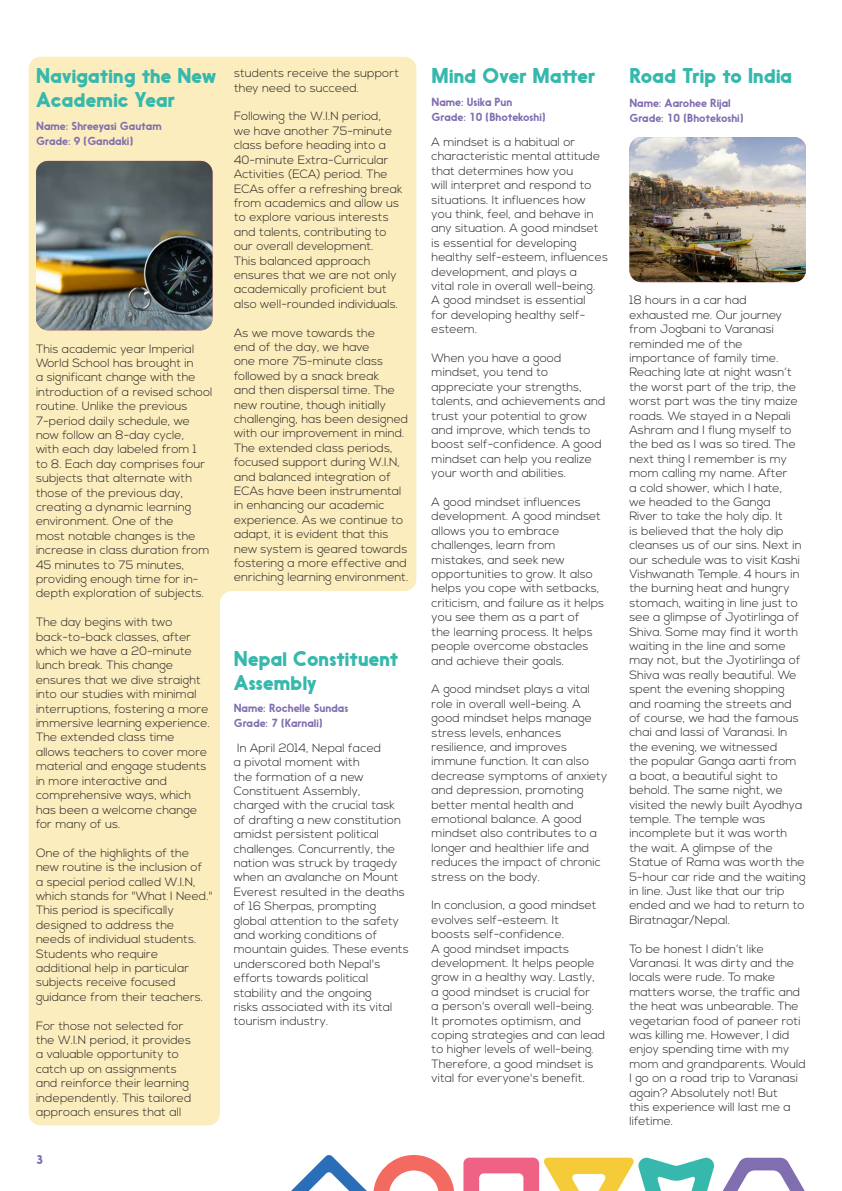
<style>
.page{position:relative;width:842px;height:1191px;background:#fff}
.page>*{position:absolute;margin:0;border:0;box-sizing:border-box;transform-origin:0 0}
.t1{font:20px/24px "Nanami Rounded Bld";color:#36b8ad}
.t2{font:300 12px/14.4px "Nexa";letter-spacing:.005em;color:#231f20}
.t3{font:12px "Nanami Rounded Bld";color:#806eb1}
.t4{font:11px/15px "Nanami Rounded Med";color:#806eb1}
</style>
<div class="page">
<svg style="left:723px;top:1157px;width:82px;height:34px"></svg>
<svg style="left:463px;top:1157px;width:251px;height:34px"></svg>
<svg style="left:291px;top:1155px;width:163px;height:36px"></svg>
<svg style="left:29px;top:57px;width:387px;height:1068px;fill:#fbedbd"></svg>
<img style="left:629px;top:137px;width:177px;height:145px">
<img style="left:36px;top:161px;width:177px;height:169px">
<h1 class="t1" style="left:432px;top:64px;width:165px">Mind Over Matter</h1>
<h1 class="t1" style="left:36px;top:64px;width:182px">Navigating the New<br>Academic Year</h1>
<h1 class="t1" style="left:629px;top:64px;width:164px">Road Trip to India</h1>
<p class="t2" style="left:234px;top:66px;width:167px">students receive the support they need to succeed.</p>
<p class="t2" style="left:234px;top:110px;width:170px">Following the W.I.N period,<br>we have another 75-minute class before heading into a<br>40-minute Extra-Curricular<br>Activities (ECA) period. The<br>ECAs offer a refreshing break from academics and allow us to explore various interests and talents, contributing to our overall development.<br>This balanced approach ensures that we are not only academically proficient but also well-rounded individuals.</p>
<p class="t2" style="left:234px;top:326px;width:176px">As we move towards the<br>end of the day, we have<br>one more 75-minute class followed by a snack break<br>and then dispersal time. The new routine, though initially challenging, has been designed with our improvement in mind.<br>The extended class periods, focused support during W.I.N, and balanced integration of<br>ECAs have been instrumental in enhancing our academic experience. As we continue to adapt, it is evident that this new system is geared towards fostering a more effective and enriching learning environment.</p>
<p class="t4" style="left:432px;top:95px;width:116px">Name: Usika Pun<br>Grade: 10 (Bhotekoshi)</p>
<p class="t4" style="left:629px;top:95px;width:116px">Name: Aarohee Rijal<br>Grade: 10 (Bhotekoshi)</p>
<p class="t4" style="left:36px;top:119px;width:127px">Name: Shreeyasi Gautam<br>Grade: 9 (Gandaki)</p>
<p class="t2" style="left:432px;top:135px;width:178px">A mindset is a habitual or characteristic mental attitude that determines how you<br>will interpret and respond to situations. It influences how you think, feel, and behave in any situation. A good mindset is essential for developing healthy self-esteem, influences development, and plays a<br>vital role in overall well-being.<br>A good mindset is essential<br>for developing healthy self&shy;esteem.</p>
<p class="t2" style="left:432px;top:351px;width:175px">When you have a good mindset, you tend to appreciate your strengths, talents, and achievements and trust your potential to grow and improve, which tends to boost self-confidence. A good mindset can help you realize your worth and abilities.</p>
<p class="t2" style="left:432px;top:495px;width:174px">A good mindset influences development. A good mindset allows you to embrace challenges, learn from mistakes, and seek new opportunities to grow. It also helps you cope with setbacks, criticism, and failure as it helps you see them as a part of<br>the learning process. It helps people overcome obstacles and achieve their goals.</p>
<p class="t2" style="left:432px;top:682px;width:177px">A good mindset plays a vital role in overall well-being. A good mindset helps manage stress levels, enhances resilience, and improves immune function. It can also decrease symptoms of anxiety and depression, promoting better mental health and emotional balance. A good mindset also contributes to a longer and healthier life and reduces the impact of chronic stress on the body.</p>
<p class="t2" style="left:432px;top:898px;width:175px">In conclusion, a good mindset evolves self-esteem. It<br>boosts self-confidence.<br>A good mindset impacts development. It helps people grow in a healthy way. Lastly, a good mindset is crucial for<br>a person's overall well-being.<br>It promotes optimism, and coping strategies and can lead to higher levels of well-being.<br>Therefore, a good mindset is vital for everyone's benefit.</p>
<p class="t2" style="left:629px;top:293px;width:178px">18 hours in a car had exhausted me. Our journey from Jogbani to Varanasi reminded me of the importance of family time.<br>Reaching late at night wasn’t the worst part of the trip, the worst part was the tiny maize roads. We stayed in a Nepali<br>Ashram and I flung myself to the bed as I was so tired. The next thing I remember is my mom calling my name. After<br>a cold shower, which I hate,<br>we headed to the Ganga<br>River to take the holy dip. It<br>is believed that the holy dip cleanses us of our sins. Next in our schedule was to visit Kashi<br>Vishwanath Temple. 4 hours in the burning heat and hungry stomach, waiting in line just to see a glimpse of Jyotirlinga of<br>Shiva. Some may find it worth waiting in the line and some may not, but the Jyotirlinga of<br>Shiva was really beautiful. We spent the evening shopping and roaming the streets and of course, we had the famous chai and lassi of Varanasi. In the evening, we witnessed<br>the popular Ganga aarti from a boat, a beautiful sight to behold. The same night, we visited the newly built Ayodhya temple. The temple was incomplete but it was worth the wait. A glimpse of the<br>Statue of Rama was worth the<br>5-hour car ride and the waiting in line. Just like that our trip ended and we had to return to<br>Biratnagar/Nepal.</p>
<p class="t2" style="left:629px;top:941px;width:178px">To be honest I didn’t like<br>Varanasi. It was dirty and the locals were rude. To make matters worse, the traffic and the heat was unbearable. The vegetarian food of paneer roti was killing me. However, I did enjoy spending time with my mom and grandparents. Would<br>I go on a road trip to Varanasi again? Absolutely not! But<br>this experience will last me a lifetime.</p>
<p class="t2" style="left:36px;top:342px;width:178px">This academic year Imperial<br>World School has brought in<br>a significant change with the introduction of a revised school routine. Unlike the previous<br>7-period daily schedule, we now follow an 8-day cycle,<br>with each day labeled from 1<br>to 8. Each day comprises four subjects that alternate with those of the previous day, creating a dynamic learning environment. One of the<br>most notable changes is the increase in class duration from<br>45 minutes to 75 minutes, providing enough time for in&shy;depth exploration of subjects.</p>
<p class="t2" style="left:36px;top:615px;width:176px">The day begins with two back-to-back classes, after which we have a 20-minute lunch break. This change ensures that we dive straight into our studies with minimal interruptions, fostering a more immersive learning experience.<br>The extended class time allows teachers to cover more material and engage students in more interactive and comprehensive ways, which has been a welcome change for many of us.</p>
<p class="t2" style="left:36px;top:846px;width:178px">One of the highlights of the new routine is the inclusion of<br>a special period called W.I.N, which stands for "What I Need."<br>This period is specifically designed to address the<br>needs of individual students.<br>Students who require additional help in particular subjects receive focused guidance from their teachers.</p>
<p class="t2" style="left:36px;top:1018px;width:157px">For those not selected for the W.I.N period, it provides a valuable opportunity to catch up on assignments and reinforce their learning independently. This tailored approach ensures that all</p>
<h1 class="t1" style="left:234px;top:647px;width:166px">Nepal Constituent<br>Assembly</h1>
<p class="t4" style="left:234px;top:700px;width:116px">Name: Rochelle Sundas<br>Grade: 7 (Karnali)</p>
<p class="t2" style="left:234px;top:741px;width:176px">In April 2014, Nepal faced<br>a pivotal moment with<br>the formation of a new<br>Constituent Assembly, charged with the crucial task of drafting a new constitution amidst persistent political challenges. Concurrently, the nation was struck by tragedy when an avalanche on Mount<br>Everest resulted in the deaths of 16 Sherpas, prompting global attention to the safety and working conditions of mountain guides. These events underscored both Nepal's efforts towards political stability and the ongoing<br>risks associated with its vital tourism industry.</p>
<p class="t3" style="left:36px;top:1152px;width:9px">3</p>
</div>
